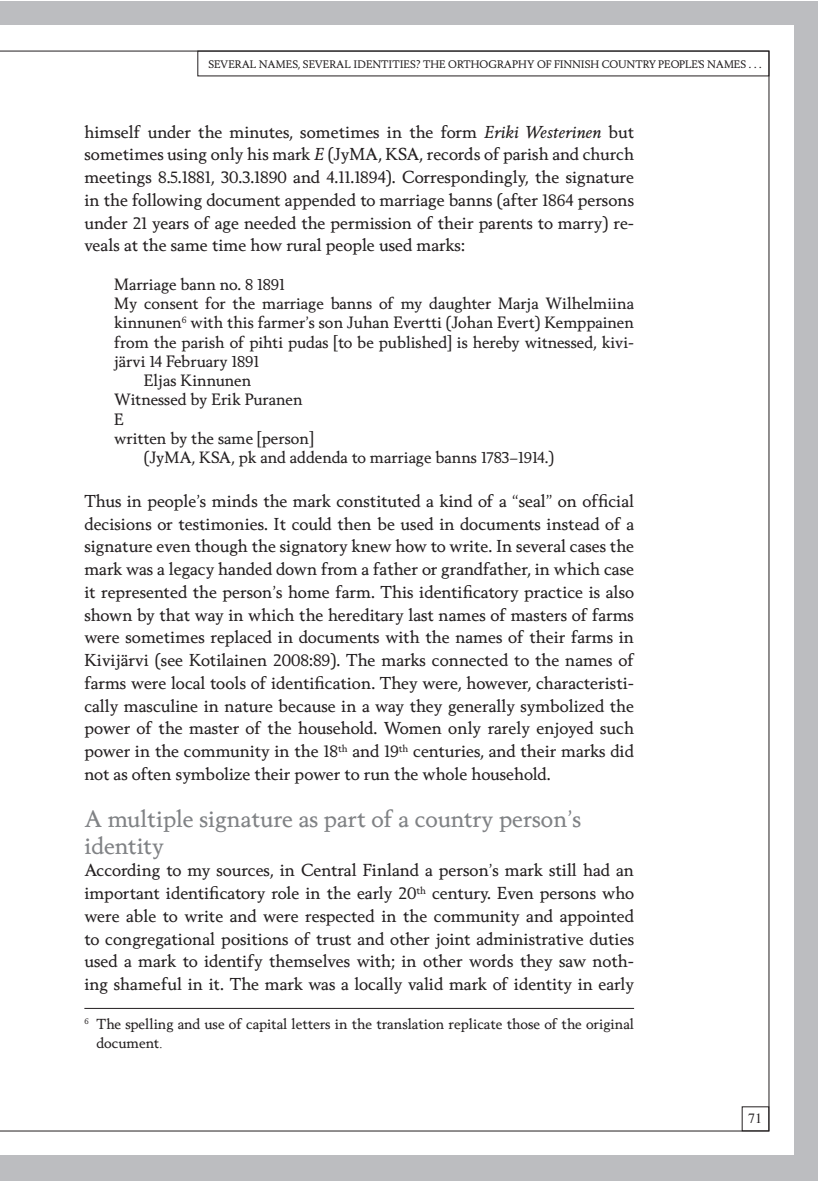
<style>
.page{position:relative;width:819px;height:1181px;background:#fff}
.page>*{position:absolute;margin:0;border:0;box-sizing:border-box;transform-origin:0 0}
.t1{font:22.75px/26.2px "Berling Nova Text";color:#808285}
.t2{font:16.62px/22.8px "Berling Nova Text";color:#231f20;text-align:justify}
.t3{font:15.75px "Berling Nova Text";color:#231f20}
.t4{font:14px/19.2px "Berling Nova Text";color:#231f20}
.t5{font:14px "Times";color:#231f20}
.t6{font:10.5px "Berling Nova Text";color:#231f20}
.s1{font-style:italic}
.s2{font-family:"Times New Roman"}
</style>
<div class="page">
<div style="left:794px;top:1px;width:23px;height:1180px;background:#bcbdc0"></div>
<div style="left:0;top:1px;width:817px;height:24px;background:#bcbdc0"></div>
<div style="left:0;top:1155px;width:817px;height:26px;background:#bcbdc0"></div>
<div style="left:197px;top:51px;width:572px;height:25px;border:1px solid #231f20"></div>
<hr style="left:84px;top:1008px;width:550px;height:1px;background:#231f20">
<p class="t6" style="left:208px;top:57px;width:554px">SEVERAL NAMES, SEVERAL IDENTITIES? THE ORTHOGRAPHY OF FINNISH COUNTRY PEOPLE’S NAMES . . .</p>
<p class="t2" style="left:84px;top:120px;width:551px">himself under the minutes, sometimes in the form <span class="s1">Eriki Westerinen</span> but sometimes using only his mark <span class="s1">E</span> (JyMA, KSA, records of parish and church meetings 8.5.1881, 30.3.1890 and 4.11.1894). Correspondingly, the signature in the following document appended to marriage banns (after 1864 persons under 21 years of age needed the permission of their parents to marry) re&shy;veals at the same time how rural people used marks:</p>
<p class="t3" style="left:114px;top:274px;width:172px">Marriage bann no. 8 1891</p>
<p class="t3" style="left:114px;top:293px;width:521px">My consent for the marriage banns of my daughter Marja Wilhelmiina</p>
<p class="t3" style="left:114px;top:313px;width:521px">kinnunen<sup>6</sup> with this farmer’s son Juhan Evertti (Johan Evert) Kemppainen</p>
<p class="t3" style="left:114px;top:332px;width:521px">from the parish of pihti pudas [to be published] is hereby witnessed, kivi-</p>
<p class="t3" style="left:114px;top:351px;width:147px">järvi 14 February 1891</p>
<p class="t3" style="left:144px;top:370px;width:109px">Eljas Kinnunen</p>
<p class="t3" style="left:114px;top:390px;width:190px">Witnessed by Erik Puranen</p>
<p class="t3" style="left:114px;top:409px;width:11px">E</p>
<p class="t3" style="left:114px;top:428px;width:201px">written by the same [person]</p>
<p class="t3" style="left:144px;top:447px;width:412px">(JyMA, KSA, pk and addenda to marriage banns 1783–1914.)</p>
<p class="t2" style="left:84px;top:489px;width:551px">Thus in people’s minds the mark constituted a kind of a “seal” on official decisions or testimonies. It could then be used in documents instead of a signature even though the signatory knew how to write. In several cases the mark was a legacy handed down from a father or grandfather, in which case it represented the person’s home farm. This identificatory practice is also shown by that way in which the hereditary last names of masters of farms were sometimes replaced in documents with the names of their farms in Kivijärvi (see Kotilainen 2008:89). The marks connected to the names of farms were local tools of identification. They were, however, characteristi&shy;cally masculine in nature because in a way they generally symbolized the power of the master of the household. Women only rarely enjoyed such power in the community in the 18<sup>th</sup> and 19<sup>th</sup> centuries, and their marks did not as often symbolize their power to run the whole household.</p>
<h1 class="t1" style="left:84px;top:805px;width:498px">A multiple signature as part of a country person’s identity</h1>
<p class="t2" style="left:84px;top:858px;width:551px">According to my sources, in Central Finland a person’s mark still had an important identificatory role in the early 20<sup>th</sup> century. Even persons who were able to write and were respected in the community and appointed to congregational positions of trust and other joint administrative duties used a mark to identify themselves with; in other words they saw noth&shy;ing shameful in it. The mark was a locally valid mark of identity in early</p>
<p class="t4" style="left:97px;top:1014px;width:539px;text-indent:-12px"><sup>6</sup> The spelling and use of capital letters in the translation replicate those of the original document<span class="s2">.</span></p>
<p class="t5" style="left:748px;top:1113px;width:15px">71</p>
</div>
